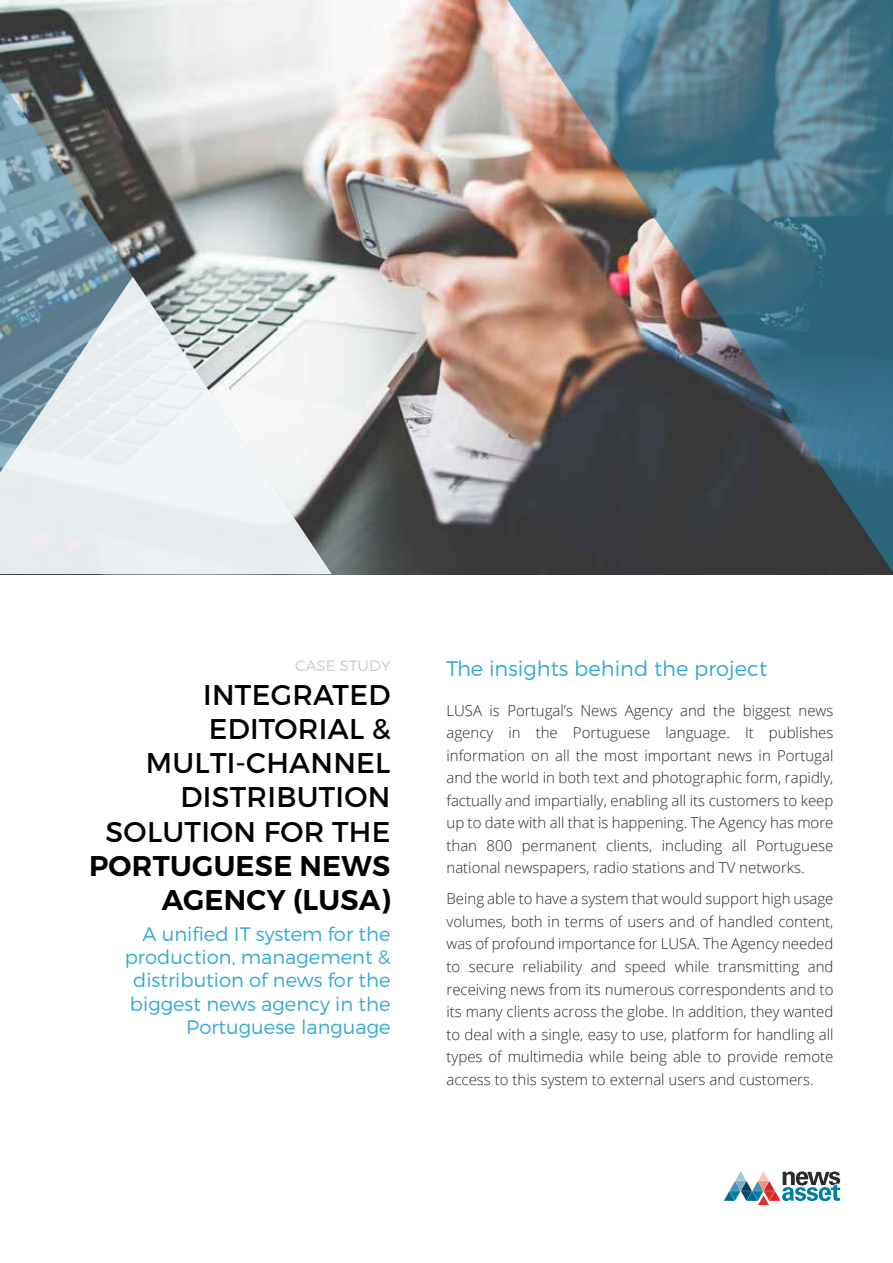
<style>
.page{position:relative;width:893px;height:1263px;background:#fff}
.page>*{position:absolute;margin:0;border:0;box-sizing:border-box;transform-origin:0 0}
.t1{font:28.5px/34.2px "Montserrat";letter-spacing:.01em;color:#000;text-align:right}
.t2{font:600 28.5px/34.2px "Montserrat";letter-spacing:.01em;color:#000;text-align:right}
.t3{font:300 21px "Montserrat";color:#34a9d3}
.t4{font:300 19.5px/23.4px "Montserrat";color:#34a9d3;text-align:right}
.t5{font:300 15px/22.5px "Open Sans";color:#292829;text-align:justify}
.t6{font:300 15px "Montserrat";letter-spacing:.01em;color:#c7c9cb}
</style>
<div class="page">
<svg style="left:724px;top:1171px;width:116px;height:34px"></svg>
<img style="left:332px;top:0;width:161px;height:574px">
<svg style="left:0;top:0;width:332px;height:277px;background:#a5abad"></svg>
<svg style="left:0;top:277px;width:332px;height:297px"></svg>
<img style="left:493px;top:0;width:400px;height:575px">
<p class="t6" style="left:295px;top:656px;width:97px">CASE STUDY</p>
<h1 class="t1" style="left:106px;top:677px;width:286px">INTEGRATED<br>EDITORIAL &amp;<br>MULTI-CHANNEL<br>DISTRI BUTION<br>SOLUTION FOR THE</h1>
<h1 class="t2" style="left:89px;top:849px;width:303px">PORTUGUESE NEWS<br>AGENCY (LUSA)</h1>
<h3 class="t4" style="left:125px;top:922px;width:267px">A unified IT system for the production, management &amp; distribution of news for the biggest news agency in the<br>Portuguese language</h3>
<h2 class="t3" style="left:446px;top:656px;width:322px">The insights behind the project</h2>
<p class="t5" style="left:446px;top:699px;width:388px">LUSA is Portugal’s News Agency and the biggest news agency in the Portuguese language. It publishes information on all the most important news in Portugal and the world in both text and photographic form, rapidly, factually and impartially, enabling all its customers to keep up to date with all that is happening. The Agency has more than 800 permanent clients, including all Portuguese national newspapers, radio stations and TV networks.</p>
<p class="t5" style="left:446px;top:887px;width:388px">Being able to have a system that would support high usage volumes, both in terms of users and of handled content, was of profound importance for LUSA. The Agency needed to secure reliability and speed while transmitting and receiving news from its numerous correspondents and to its many clients across the globe. In addition, they wanted to deal with a single, easy to use, platform for handling all types of multimedia while being able to provide remote access to this system to external users and customers.</p>
</div>
